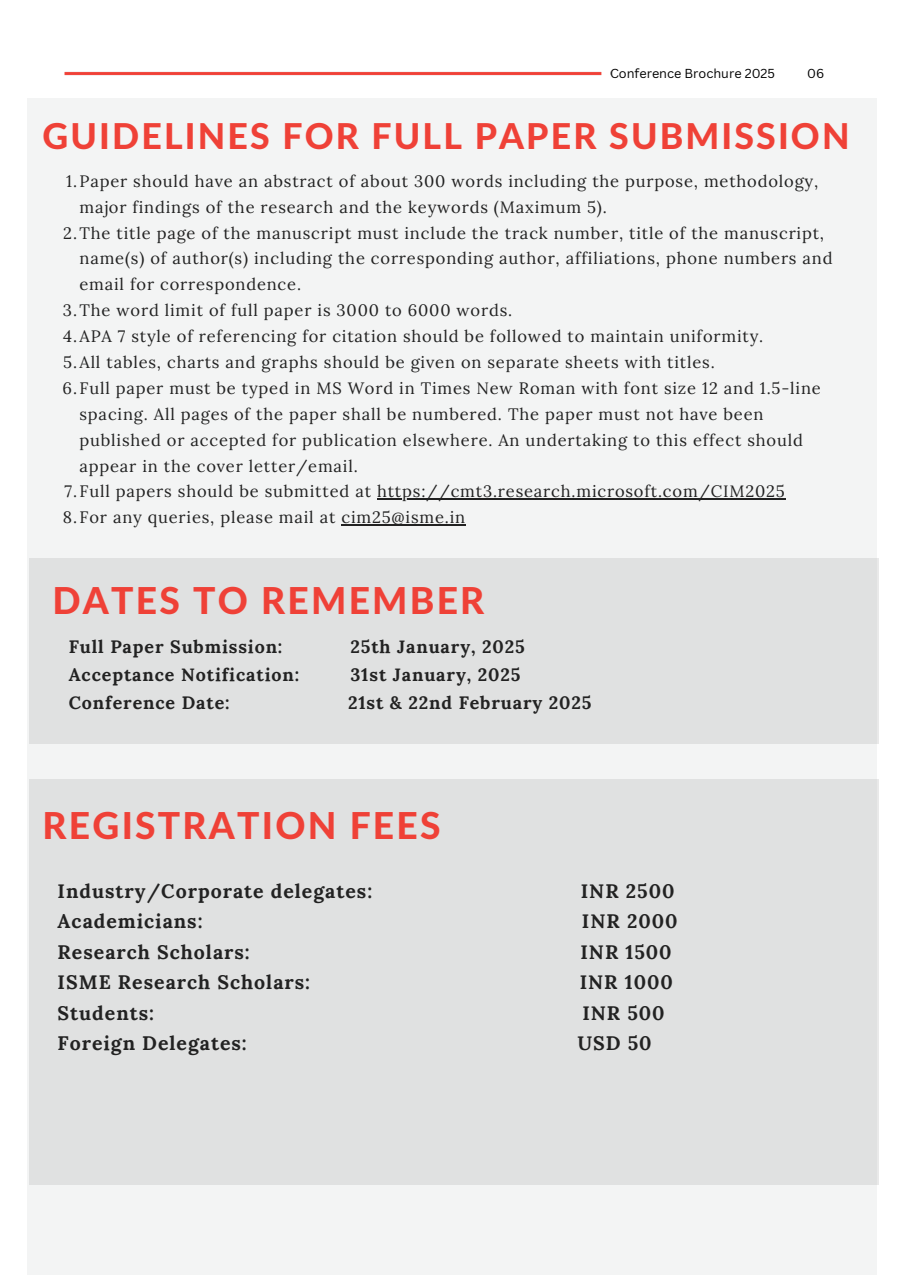
<style>
.page{position:relative;width:906px;height:1275px;background:#fff}
.page>*{position:absolute;margin:0;border:0;box-sizing:border-box;transform-origin:0 0}
.t1{font:800 37.2px "Lato Latin";letter-spacing:.06em;color:#ef4137}
.t2{font:800 35.7px "Lato Latin";letter-spacing:.06em;color:#ef4137}
.t3{font:700 19.5px "Lora";letter-spacing:.05em;color:#222}
.t4{font:700 17.85px "Lora";letter-spacing:.05em;color:#222}
.t5{font:16.5px/25.8px "Lora";letter-spacing:.05em;color:#222}
.t6{font:12.6px "Canva Sans";color:#000}
</style>
<div class="page">
<img style="left:64px;top:71px;width:538px;height:5px">
<div style="left:27px;top:99px;width:849px;height:1176px;background:#f3f4f4"></div>
<hr style="left:377px;top:498px;width:408px;height:1px;background:#222">
<hr style="left:341px;top:524px;width:125px;height:1px;background:#222">
<div style="left:29px;top:558px;width:849px;height:186px;background:#e0e1e1"></div>
<div style="left:29px;top:779px;width:849px;height:405px;background:#e0e1e1"></div>
<p class="t6" style="left:610px;top:64px;width:166px">Conference Brochure 2025</p>
<p class="t6" style="left:807px;top:64px;width:19px">06</p>
<p class="t2" style="left:43px;top:120px;width:808px">GUIDELINES FOR FULL PAPER SUBMISSION</p>
<p class="t5" style="left:79px;top:168px;width:740px;text-indent:-13px">1.Paper should have an abstract of about 300 words including the purpose, methodology, major findings of the research and the keywords (Maximum 5).</p>
<p class="t5" style="left:79px;top:220px;width:754px;text-indent:-16px">2.The title page of the manuscript must include the track number, title of the manuscript, name(s) of author(s) including the corresponding author, affiliations, phone numbers and email for correspondence.</p>
<p class="t5" style="left:63px;top:297px;width:451px">3.The word limit of full paper is 3000 to 6000 words.</p>
<p class="t5" style="left:63px;top:323px;width:701px">4.APA 7 style of referencing for citation should be followed to maintain uniformity.</p>
<p class="t5" style="left:63px;top:349px;width:653px">5.All tables, charts and graphs should be given on separate sheets with titles.</p>
<p class="t5" style="left:79px;top:375px;width:743px;text-indent:-17px">6.Full paper must be typed in MS Word in Times New Roman with font size 12 and 1.5-line spacing. All pages of the paper shall be numbered. The paper must not have been published or accepted for publication elsewhere. An undertaking to this effect should appear in the cover letter/email.</p>
<p class="t5" style="left:65px;top:478px;width:722px">7.Full papers should be submitted at https://cmt3.research.microsoft.com/CIM2025</p>
<h1 class="t5" style="left:63px;top:504px;width:404px">8.For any queries, please mail at cim25@isme.in</h1>
<h2 class="t1" style="left:52px;top:584px;width:433px">DATES TO REMEMBER</h2>
<h1 class="t4" style="left:69px;top:635px;width:215px">Full Paper Submission:</h1>
<h1 class="t4" style="left:350px;top:635px;width:176px">25th January, 2025</h1>
<h1 class="t4" style="left:69px;top:663px;width:232px">Acceptance Notification:</h1>
<h1 class="t4" style="left:350px;top:663px;width:171px">31st January, 2025</h1>
<h1 class="t4" style="left:69px;top:691px;width:162px">Conference Date:</h1>
<h1 class="t4" style="left:348px;top:691px;width:245px">21st &amp; 22nd February 2025</h1>
<h1 class="t1" style="left:43px;top:809px;width:399px">REGISTRATION FEES</h1>
<p class="t3" style="left:58px;top:878px;width:316px">Industry/Corporate delegates:</p>
<p class="t3" style="left:581px;top:878px;width:95px">INR 2500</p>
<p class="t3" style="left:58px;top:909px;width:146px">Academicians:</p>
<p class="t3" style="left:582px;top:909px;width:97px">INR 2000</p>
<p class="t3" style="left:58px;top:939px;width:194px">Research Scholars:</p>
<p class="t3" style="left:580px;top:939px;width:93px">INR 1500</p>
<p class="t3" style="left:58px;top:969px;width:254px">ISME Research Scholars:</p>
<p class="t3" style="left:580px;top:969px;width:95px">INR 1000</p>
<p class="t3" style="left:58px;top:1000px;width:98px">Students:</p>
<p class="t3" style="left:582px;top:1000px;width:84px">INR 500</p>
<p class="t3" style="left:58px;top:1030px;width:191px">Foreign Delegates:</p>
<p class="t3" style="left:577px;top:1030px;width:76px">USD 50</p>
</div>
